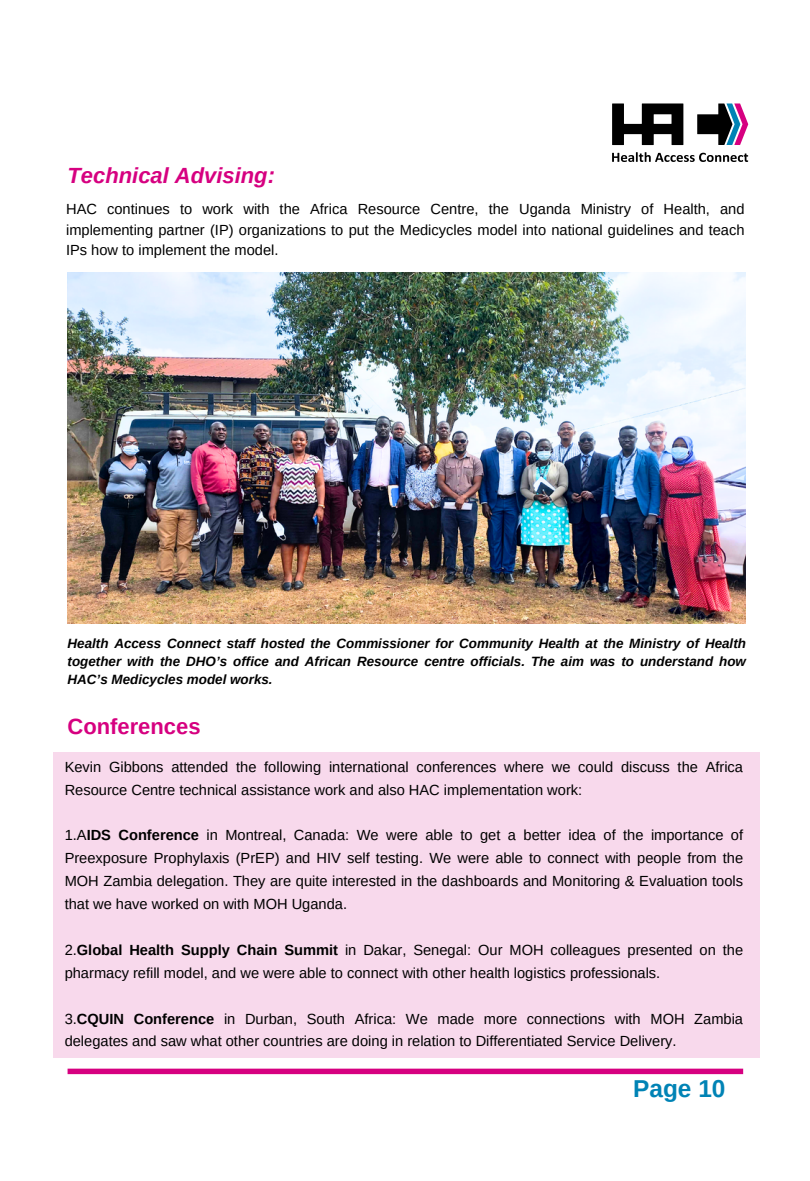
<style>
.page{position:relative;width:810px;height:1181px;background:#fff}
.page>*{position:absolute;margin:0;border:0;box-sizing:border-box;transform-origin:0 0}
.t1{font:700 24.45px "Arimo";color:#0083b5}
.t2{font:700 22.05px "Arimo";color:#d60080}
.t3{font:italic 700 21.9px "Arimo";color:#d60080}
.t4{font:14.7px/23px "Arimo";color:#000}
.t5{font:italic 700 13.35px/18.3px "Arimo";color:#000;text-align:justify}
.s1{font-weight:700}
</style>
<div class="page">
<svg style="left:612px;top:103px;width:71px;height:42px"></svg>
<svg style="left:697px;top:103px;width:51px;height:42px"></svg>
<svg style="left:612px;top:152px;width:136px;height:10px"></svg>
<div style="left:68px;top:1068px;width:675px;height:6px;background:#d60080"></div>
<img style="left:68px;top:272px;width:678px;height:351px">
<div style="left:54px;top:752px;width:706px;height:305px;background:#f8d9ec"></div>
<p class="t3" style="left:68px;top:163px;width:209px">Technical Advising:</p>
<p class="t4" style="left:66px;top:199px;width:680px;line-height:20.1px;text-align:justify">HAC continues to work with the Africa Resource Centre, the Uganda Ministry of Health, and implementing partner (IP) organizations to put the Medicycles model into national guidelines and teach IPs how to implement the model.</p>
<p class="t5" style="left:68px;top:633px;width:680px">Health Access Connect staff hosted the Commissioner for Community Health at the Ministry of Health together with the DHO’s office and African Resource centre officials. The aim was to understand how HAC’s Medicycles model works.</p>
<p class="t2" style="left:68px;top:713px;width:135px">Conferences</p>
<p class="t4" style="left:65px;top:755px;width:680px">Kevin Gibbons attended the following international conferences where we could discuss the Africa<br>Resource Centre technical assistance work and also HAC implementation work:</p>
<p class="t4" style="left:65px;top:823px;width:680px;text-align:justify">1.A<span class="s1">IDS Conference</span> in Montreal, Canada: We were able to get a better idea of the importance of Preexposure Prophylaxis (PrEP) and HIV self testing. We were able to connect with people from the MOH Zambia delegation. They are quite interested in the dashboards and Monitoring &amp; Evaluation tools that we have worked on with MOH Uganda.</p>
<p class="t4" style="left:65px;top:938px;width:680px">2.<span class="s1">Global Health Supply Chain Summit</span> in Dakar, Senegal: Our MOH colleagues presented on the pharmacy refill model, and we were able to connect with other health logistics professionals.</p>
<p class="t4" style="left:65px;top:1007px;width:680px">3.<span class="s1">CQUIN Conference</span> in Durban, South Africa: We made more connections with MOH Zambia delegates and saw what other countries are doing in relation to Differentiated Service Delivery.</p>
<p class="t1" style="left:633px;top:1075px;width:94px">Page 10</p>
</div>
